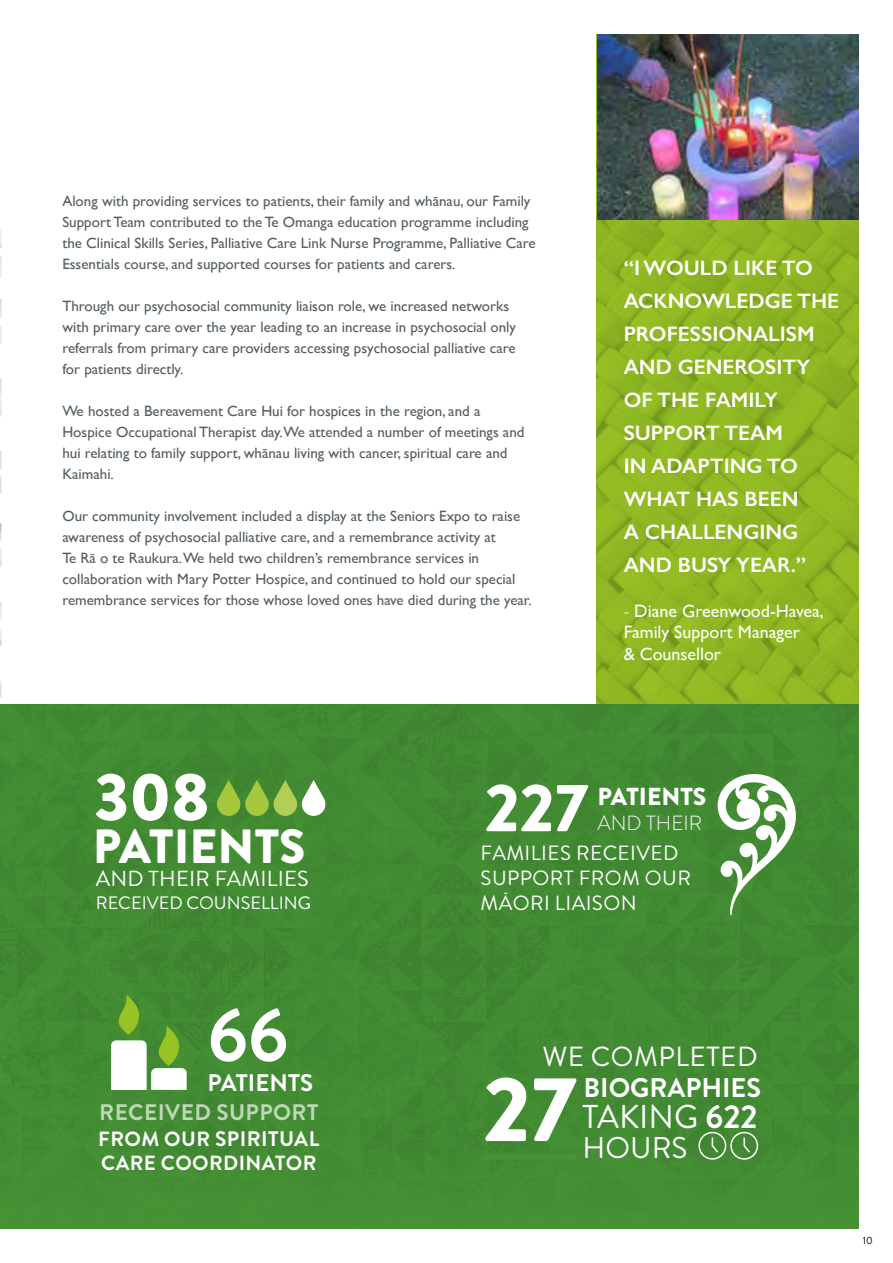
<style>
.page{position:relative;width:893px;height:1263px;background:#fff}
.page>*{position:absolute;margin:0;border:0;box-sizing:border-box;transform-origin:0 0}
.t1{font:900 92.1px "Brandon Grotesque";color:#fff}
.t2{font:700 75px "Brandon Grotesque";color:#fff}
.t3{font:900 67.95px "Brandon Grotesque";color:#fff}
.t4{font:900 67.5px "Brandon Grotesque";color:#fff}
.t5{font:900 48px "Brandon Grotesque";color:#fff}
.t6{font:33px "Brandon Grotesque";color:#fff}
.t7{font:30px "Brandon Grotesque";color:#fff}
.t8{font:27.6px "Brandon Grotesque";letter-spacing:.02em;color:#fff}
.t9{font:700 27px "Brandon Grotesque";color:#fff}
.t10{font:900 24.6px "Brandon Grotesque";color:#fff}
.t11{font:700 24px "Brandon Grotesque";color:#fff}
.t12{font:700 22.5px "Brandon Grotesque";letter-spacing:.02em;color:#bdd8b7}
.t13{font:21.75px "Brandon Grotesque";letter-spacing:.01em;color:#fff}
.t14{font:600 21px/33px "Gill Sans";color:#fff}
.t15{font:700 21px "Brandon Grotesque";letter-spacing:.02em;color:#fff}
.t16{font:20.55px/24.8px "Brandon Grotesque";letter-spacing:.02em;color:#fff}
.t17{font:700 20.55px "Brandon Grotesque";letter-spacing:.02em;color:#fff}
.t18{font:300 20.55px "Brandon Grotesque";color:#fff}
.t19{font:18px/21.6px "Gill Sans";color:#fff}
.t20{font:18px "Brandon Grotesque";color:#fff}
.t21{font:15px/21px "Gill Sans";color:#535d62}
.t22{font:10.5px "Brandon Grotesque";color:#000}
.s1{font-weight:300}
.s2{font-size:20.55px}
.s3{font-weight:700}
</style>
<div class="page">
<img style="left:597px;top:220px;width:262px;height:484px">
<img style="left:597px;top:34px;width:262px;height:186px">
<div style="left:0;top:704px;width:859px;height:525px;background:#428b33"></div>
<svg style="left:217px;top:780px;width:108px;height:36px;background:#85b356"></svg>
<div style="left:483px;top:1154px;width:94px;height:6px;background:#479436"></div>
<div style="left:698px;top:1132px;width:28px;height:28px;border:2px solid #fff;border-radius:50%"></div>
<svg style="left:711px;top:1136px;width:9px;height:18px"></svg>
<div style="left:730px;top:1132px;width:28px;height:28px;border:2px solid #fff;border-radius:50%"></div>
<svg style="left:743px;top:1136px;width:8px;height:18px"></svg>
<svg style="left:110px;top:995px;width:77px;height:96px"></svg>
<img style="left:0;top:229px;width:1px;height:468px">
<svg style="left:717px;top:770px;width:83px;height:145px"></svg>
<p class="t21" style="left:62px;top:190px;width:475px">Along with providing services to patients, their family and whanau, our Family Support Team contributed to the Te Omanga education programme including the Clinical Skills Series, Palliative Care Link Nurse Programme, Palliative Care Essentials course, and supported courses for patients and carers.</p>
<p class="t21" style="left:62px;top:295px;width:455px">Through our psychosocial community liaison role, we increased networks with primary care over the year leading to an increase in psychosocial only referrals from primary care providers accessing psychosocial palliative care for patients directly.</p>
<p class="t21" style="left:62px;top:400px;width:464px">We hosted a Bereavement Care Hui for hospices in the region, and a Hospice Occupational Therapist day.We attended a number of meetings and hui relating to family support, whanau living with cancer, spiritual care and Kaimahi.</p>
<p class="t21" style="left:62px;top:505px;width:471px">Our community involvement included a display at the Seniors Expo to raise awareness of psychosocial palliative care, and a remembrance activity at<br>Te Ra o te Raukura.We held two children’s remembrance services in collaboration with Mary Potter Hospice, and continued to hold our special remembrance services for those whose loved ones have died during the year.</p>
<h3 class="t14" style="left:624px;top:251px;width:217px">“I WOULD LIKE TO<br>ACKNOWLEDGE THE<br>PROFESSIONALISM<br>AND GENEROSITY<br>OF THE FAMILY<br>SUPPORT TEAM<br>IN ADAPTING TO<br>WHAT HAS BEEN<br>A CHALLENGING<br>AND BUSY YEAR.”</h3>
<p class="t19" style="left:624px;top:600px;width:202px"><span class="s1">-</span> Diane Greenwood-Havea,<br>Family Support Manager<br>&amp; Counsellor</p>
<h3 class="t4" style="left:94px;top:749px;width:117px">308</h3>
<h3 class="t5" style="left:93px;top:812px;width:214px">PATIENTS</h3>
<h3 class="t13" style="left:96px;top:864px;width:214px">AND THEIR FAMILIES</h3>
<p class="t20" style="left:96px;top:890px;width:217px">RECEIVED COUNSELLING</p>
<h2 class="t2" style="left:208px;top:983px;width:82px">66</h2>
<h3 class="t11" style="left:208px;top:1066px;width:107px">PATIENTS</h3>
<h3 class="t12" style="left:99px;top:1097px;width:221px">RECEIVED SUPPORT</h3>
<h3 class="t15" style="left:98px;top:1123px;width:222px"><span class="s2">FROM OUR</span> SPIRITUAL</h3>
<h3 class="t17" style="left:101px;top:1149px;width:217px">CARE COORDINATOR</h3>
<h3 class="t3" style="left:485px;top:760px;width:105px">227</h3>
<h3 class="t10" style="left:597px;top:779px;width:110px">PATIENTS</h3>
<h3 class="t18" style="left:597px;top:808px;width:106px">AND THEIR</h3>
<h3 class="t16" style="left:481px;top:841px;width:212px">FAMILIES RECEIVED<br>SUPPORT FROM OUR<br>MAORI LIAISON</h3>
<h3 class="t8" style="left:542px;top:1038px;width:217px">WE COMPLETED</h3>
<h3 class="t9" style="left:584px;top:1069px;width:179px">BIOGRAPHIES</h3>
<h1 class="t1" style="left:483px;top:1044px;width:94px">27</h1>
<h3 class="t6" style="left:583px;top:1094px;width:176px">TAKING <span class="s3">622</span></h3>
<h3 class="t7" style="left:583px;top:1127px;width:106px">HOURS</h3>
<p class="t22" style="left:863px;top:1233px;width:12px">10</p>
</div>
